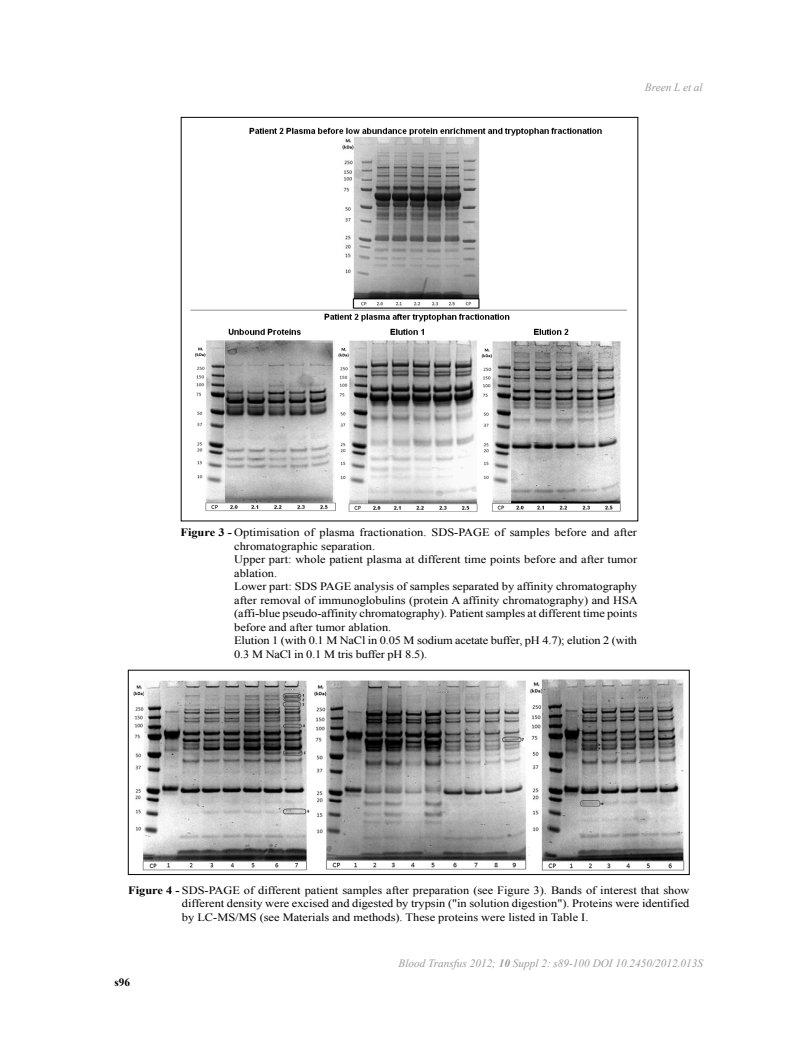
<style>
.page{position:relative;width:803px;height:1052px;background:#fff}
.page>*{position:absolute;margin:0;border:0;box-sizing:border-box;transform-origin:0 0}
.t1{font:11.25px/13.5px "Times New Roman";color:#000;scale:1.1 1}
.t2{font:italic 11.25px "Times New Roman";color:#999}
.t3{font:700 11.25px "Times New Roman";color:#000}
.s1{font-weight:700}
</style>
<div class="page">
<img style="left:133px;top:679px;width:552px;height:192px">
<img style="left:190px;top:127px;width:437px;height:385px">
<p class="t2" style="left:645px;top:81px;width:59px">Breen L et al</p>
<p class="t1" style="left:234px;top:525px;width:368px;text-indent:-54px"><span class="s1">Figure 3 -</span> Optimisation of plasma fractionation. SDS-PAGE of samples before and after chromatographic separation.<br>Upper part: whole patient plasma at different time points before and after tumor ablation.<br>Lower part: SDS PAGE analysis of samples separated by affinity chromatography after removal of immunoglobulins (protein A affinity chromatography) and HSA (affi-blue pseudo-affinity chromatography). Patient samples at different time points before and after tumor ablation.<br>Elution 1 (with 0.1 M NaCl in 0.05 M sodium acetate buffer, pH 4.7); elution 2 (with 0.3 M NaCl in 0.1 M tris buffer pH 8.5).</p>
<p class="t1" style="left:182px;top:883px;width:463px;text-align:justify;text-indent:-54px"><span class="s1">Figure 4 -</span> SDS-PAGE of different patient samples after preparation (see Figure 3). Bands of interest that show different density were excised and digested by trypsin ("in solution digestion"). Proteins were identified by LC-MS/MS (see Materials and methods). These proteins were listed in Table I.</p>
<p class="t3" style="left:114px;top:975px;width:17px">s96</p>
<p class="t2" style="left:398px;top:956px;width:306px">Blood Transfus 2012; <span class="s1">10</span> Suppl 2: s89-100 DOI 10.2450/2012.013S</p>
</div>
